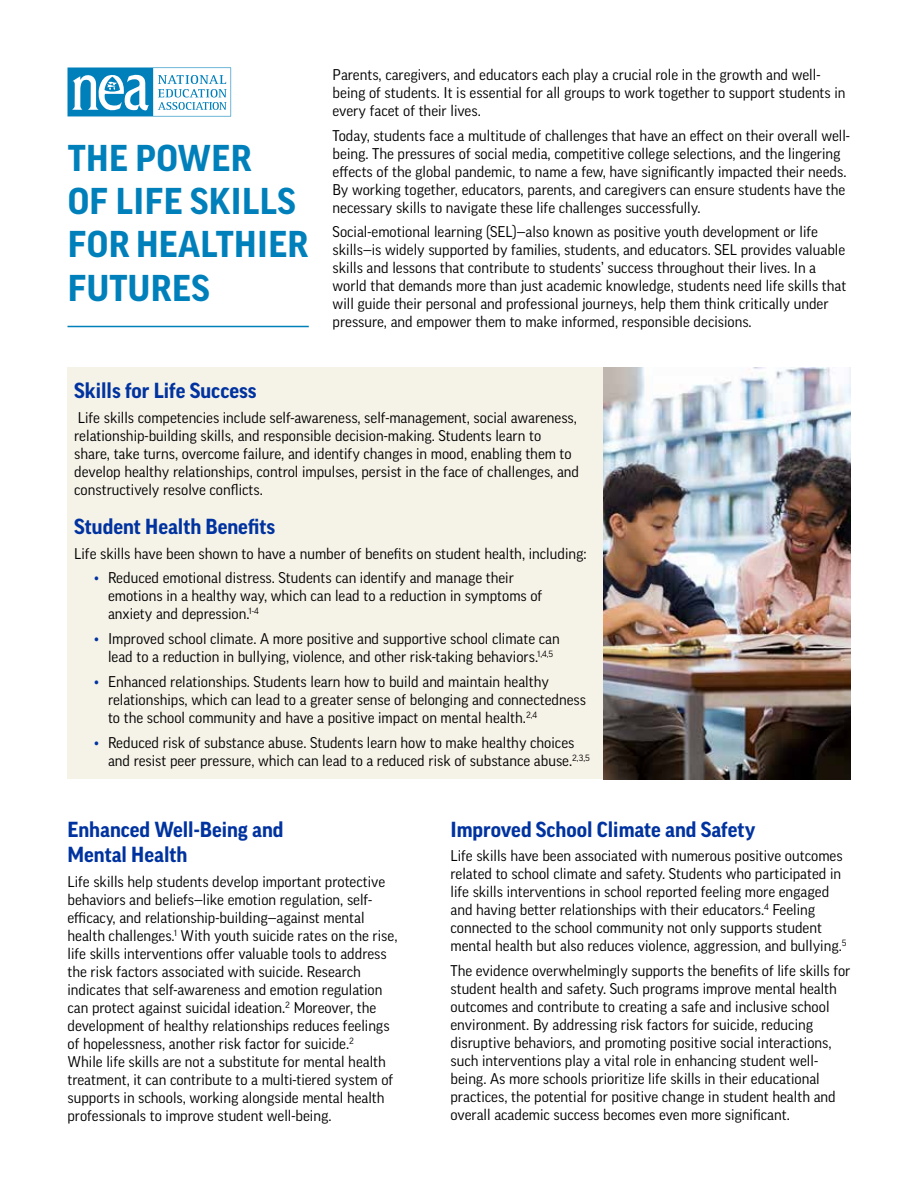
<style>
.page{position:relative;width:918px;height:1188px;background:#fff}
.page>*{position:absolute;margin:0;border:0;box-sizing:border-box;transform-origin:0 0}
.t1{font:700 36px/43.2px "Good Pro";letter-spacing:.01em;color:#0080bb}
.t2{font:700 21px/25.2px "Good Pro";color:#0033a0}
.t3{font:15px/18px "Good Pro";color:#000}
.s1{color:#0033a0}
</style>
<div class="page">
<hr style="left:68px;top:326px;width:241px;height:1px;background:#0080bb">
<svg style="left:68px;top:68px;width:163px;height:48px"></svg>
<div style="left:68px;top:368px;width:535px;height:411px;background:#f5f2e7"></div>
<img style="left:603px;top:368px;width:247px;height:411px">
<h1 class="t1" style="left:68px;top:136px;width:242px">THE POWER<br>OF LIFE SKILLS<br>FOR HEALTHIER<br>FUTURES</h1>
<p class="t3" style="left:333px;top:65px;width:514px">Parents, caregivers, and educators each play a crucial role in the growth and well&shy;being of students. It is essential for all groups to work together to support students in every facet of their lives.</p>
<p class="t3" style="left:333px;top:126px;width:519px">Today, students face a multitude of challenges that have an effect on their overall well&shy;being. The pressures of social media, competitive college selections, and the lingering effects of the global pandemic, to name a few, have significantly impacted their needs.<br>By working together, educators, parents, and caregivers can ensure students have the necessary skills to navigate these life challenges successfully.</p>
<p class="t3" style="left:333px;top:223px;width:515px">Social-emotional learning (SEL)—also known as positive youth development or life skills—is widely supported by families, students, and educators. SEL provides valuable skills and lessons that contribute to students’ success throughout their lives. In a world that demands more than just academic knowledge, students need life skills that will guide their personal and professional journeys, help them think critically under pressure, and empower them to make informed, responsible decisions.</p>
<h2 class="t2" style="left:74px;top:378px;width:184px">Skills for Life Success</h2>
<p class="t3" style="left:74px;top:409px;width:506px">Life skills competencies include self-awareness, self-management, social awareness, relationship-building skills, and responsible decision-making. Students learn to share, take turns, overcome failure, and identify changes in mood, enabling them to develop healthy relationships, control impulses, persist in the face of challenges, and constructively resolve conflicts.</p>
<h2 class="t2" style="left:74px;top:514px;width:202px">Student Health Benefits</h2>
<p class="t3" style="left:74px;top:544px;width:514px">Life skills have been shown to have a number of benefits on student health, including:</p>
<p class="t3" style="left:108px;top:569px;width:436px;text-indent:-14px"><span class="s1">•</span> Reduced emotional distress. Students can identify and manage their emotions in a healthy way, which can lead to a reduction in symptoms of anxiety and depression.<sup>1-4</sup></p>
<p class="t3" style="left:94px;top:630px;width:467px;text-align:center"><span class="s1">•</span> Improved school climate. A more positive and supportive school climate can lead to a reduction in bullying, violence, and other risk-taking behaviors.<sup>1,4,5</sup></p>
<p class="t3" style="left:108px;top:672px;width:480px;text-indent:-14px"><span class="s1">•</span> Enhanced relationships. Students learn how to build and maintain healthy relationships, which can lead to a greater sense of belonging and connectedness to the school community and have a positive impact on mental health.<sup>2,4</sup></p>
<p class="t3" style="left:108px;top:733px;width:483px;text-indent:-14px"><span class="s1">•</span> Reduced risk of substance abuse. Students learn how to make healthy choices and resist peer pressure, which can lead to a reduced risk of substance abuse.<sup>2,3,5</sup></p>
<h2 class="t2" style="left:68px;top:816px;width:218px">Enhanced Well-Being and<br>Mental Health</h2>
<p class="t3" style="left:67px;top:872px;width:332px">Life skills help students develop important protective behaviors and beliefs—like emotion regulation, self&shy;efficacy, and relationship-building—against mental health challenges.<sup>1</sup> With youth suicide rates on the rise, life skills interventions offer valuable tools to address the risk factors associated with suicide. Research indicates that self-awareness and emotion regulation can protect against suicidal ideation.<sup>2</sup> Moreover, the development of healthy relationships reduces feelings of hopelessness, another risk factor for suicide.<sup>2<br></sup>While life skills are not a substitute for mental health treatment, it can contribute to a multi-tiered system of supports in schools, working alongside mental health professionals to improve student well-being.</p>
<h2 class="t2" style="left:451px;top:816px;width:306px">Improved School Climate and Safety</h2>
<p class="t3" style="left:451px;top:847px;width:397px">Life skills have been associated with numerous positive outcomes related to school climate and safety. Students who participated in life skills interventions in school reported feeling more engaged and having better relationships with their educators.<sup>4</sup> Feeling connected to the school community not only supports student mental health but also reduces violence, aggression, and bullying.<sup>5</sup></p>
<p class="t3" style="left:451px;top:962px;width:402px">The evidence overwhelmingly supports the benefits of life skills for student health and safety. Such programs improve mental health outcomes and contribute to creating a safe and inclusive school environment. By addressing risk factors for suicide, reducing disruptive behaviors, and promoting positive social interactions, such interventions play a vital role in enhancing student well&shy;being. As more schools prioritize life skills in their educational practices, the potential for positive change in student health and overall academic success becomes even more significant.</p>
</div>
